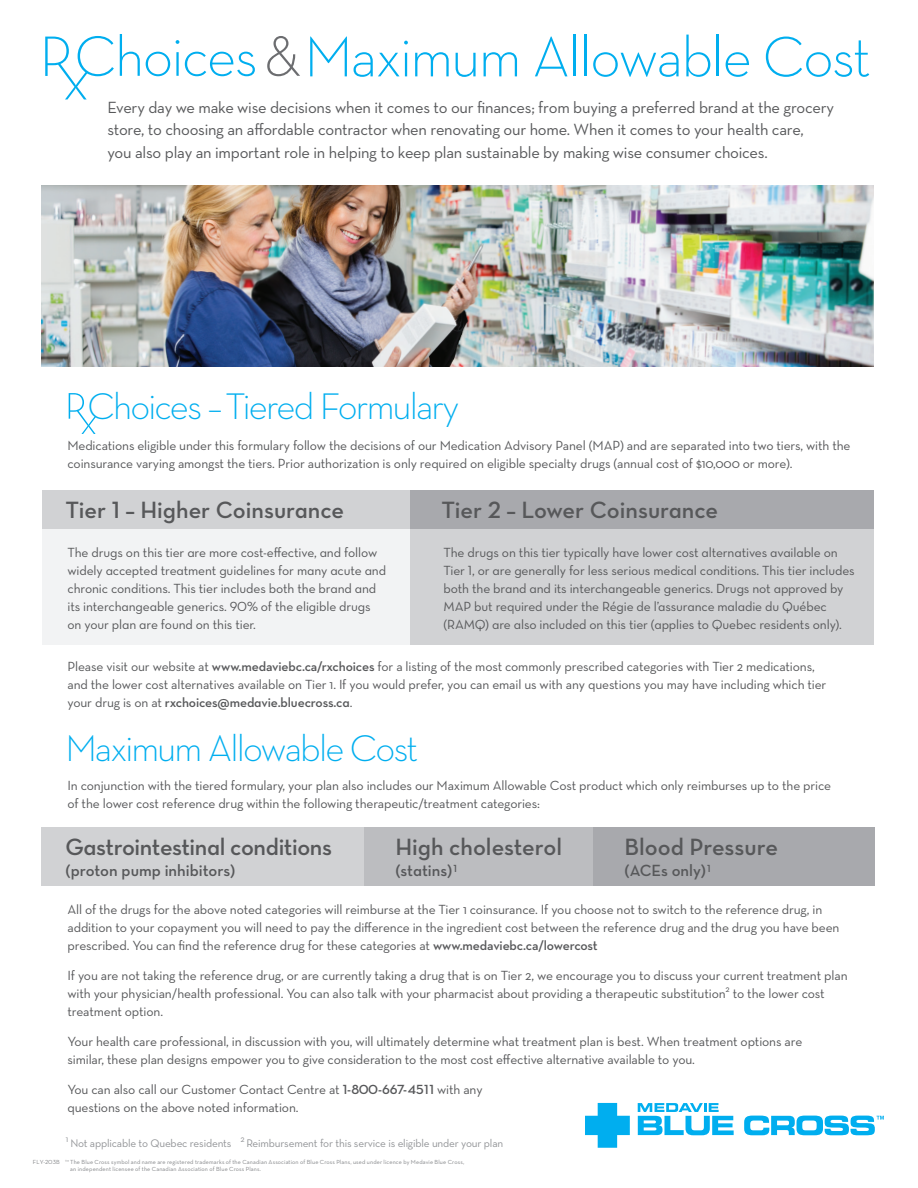
<style>
.page{position:relative;width:918px;height:1188px;background:#fff}
.page>*{position:absolute;margin:0;border:0;box-sizing:border-box;transform-origin:0 0}
.t1{font:300 57.9px "Neutra Text";letter-spacing:-.03em;color:#00aeef}
.t2{font:300 37.65px "Neutra Text";letter-spacing:-.05em;color:#00aeef}
.t3{font:24px "Neutra Text Demi Alt";letter-spacing:-.005em;color:#57585a}
.t4{font:16.5px/22.5px "Neutra Text";letter-spacing:-.015em;color:#57585a}
.t5{font:16.5px "Neutra Text Demi Alt";color:#57585a}
.t6{font:13.5px/18px "Neutra Text";letter-spacing:-.01em;color:#57585a}
.t7{font:13.5px/18px "Neutra Text Book Alt";letter-spacing:-.01em;color:#57585a}
.t8{font:13.5px "Neutra Text Demi Alt";letter-spacing:-.01em;color:#57585a}
.t9{font:11.25px "Neutra Text";letter-spacing:-.015em;color:#939598}
.t10{font:6px/7.2px "Neutra Text";letter-spacing:.025em;color:#808285}
.s1{color:#6c6d70}
.s2{font-weight:600}
.s3{font-family:"Neutra Text"}
.s4{font-family:"Neutra Text Demi Alt"}
.s5{font-family:"Neutra Text Book Alt"}
</style>
<div class="page">
<div style="left:42px;top:490px;width:417px;height:155px;background:#f2f3f4"></div>
<div style="left:411px;top:490px;width:463px;height:155px;background:#d1d2d4"></div>
<div style="left:42px;top:490px;width:417px;height:39px;background:#d1d2d4"></div>
<div style="left:411px;top:490px;width:463px;height:39px;background:#a8a9ad"></div>
<svg style="left:69px;top:393px;width:27px;height:41px"></svg>
<div style="left:41px;top:827px;width:331px;height:59px;background:#d1d2d4"></div>
<div style="left:365px;top:827px;width:463px;height:59px;background:#bcbdc0"></div>
<div style="left:594px;top:827px;width:281px;height:59px;background:#a8a9ad"></div>
<svg style="left:45px;top:37px;width:43px;height:62px"></svg>
<img style="left:41px;top:185px;width:833px;height:182px">
<svg style="left:585px;top:1103px;width:45px;height:45px"></svg>
<svg style="left:744px;top:1116px;width:140px;height:19px"></svg>
<svg style="left:638px;top:1103px;width:96px;height:32px"></svg>
<h1 class="t1" style="left:74px;top:21px;width:798px">Choices <span class="s1">&amp;</span>Maximum Allowable Cost</h1>
<p class="t4" style="left:107px;top:96px;width:728px">Every day we make wise decisions when it comes to our finances; from buying a preferred brand at the grocery store, to choosing an affordable contractor when renovating our home. When it comes to your health care,<br>you also play an important role in helping to keep plan sustainable by making wise consumer choices.</p>
<h2 class="t2" style="left:88px;top:383px;width:373px">Choices –Tiered Formulary</h2>
<p class="t6" style="left:68px;top:436px;width:785px">Medications eligible under this formulary follow the decisions of our Medication Advisory Panel (MAP) and are separated into two tiers, with the coinsurance varying amongst the tiers. Prior authorization is only required on eligible specialty drugs (annual cost of $10,000 or more).</p>
<h3 class="t3" style="left:66px;top:495px;width:280px">Tier 1 – Higher Coinsurance</h3>
<h3 class="t3" style="left:442px;top:495px;width:278px">Tier 2 – Lower Coinsurance</h3>
<p class="t7" style="left:68px;top:543px;width:320px">The drugs on this tier are more cost-effective, and follow widely accepted treatment guidelines for many acute and chronic conditions. This tier includes both the brand and its interchangeable generics. 90% of the eligible drugs on your plan are found on this tier.</p>
<p class="t7" style="left:444px;top:543px;width:413px">The drugs on this tier typically have lower cost alternatives available on Tier 1, or are generally for less serious medical conditions. This tier includes both the brand and its interchangeable generics. Drugs not approved by MAP but required under the Régie de l’assurance maladie du Québec (RAMQ) are also included on this tier (applies to Quebec residents only).</p>
<p class="t6" style="left:67px;top:657px;width:760px">Please visit our website at <span class="s2">www.medaviebc.ca/rxchoices</span> for a listing of the most commonly prescribed categories with Tier 2 medications, and the lower cost alternatives available on Tier 1. If you would prefer, you can email us with any questions you may have including which tier</p>
<p class="t8" style="left:67px;top:694px;width:286px"><span class="s3">your drug is on at</span> rxchoices@medavie.bluecross.ca<span class="s3">.</span></p>
<h2 class="t2" style="left:66px;top:725px;width:354px">Maximum Allowable Cost</h2>
<p class="t6" style="left:68px;top:776px;width:765px">In conjunction with the tiered formulary, your plan also includes our Maximum Allowable Cost product which only reimburses up to the price of the lower cost reference drug within the following therapeutic/treatment categories:</p>
<h3 class="t3" style="left:66px;top:832px;width:268px">Gastrointestinal conditions</h3>
<p class="t5" style="left:66px;top:860px;width:171px">(proton pump inhibitors)</p>
<h3 class="t3" style="left:396px;top:832px;width:168px">High cholesterol</h3>
<p class="t5" style="left:396px;top:860px;width:63px">(statins)<sup>1</sup></p>
<h3 class="t3" style="left:625px;top:832px;width:155px">Blood Pressure</h3>
<p class="t5" style="left:625px;top:860px;width:88px">(ACEs only)<sup>1</sup></p>
<p class="t6" style="left:68px;top:900px;width:774px">All of the drugs for the above noted categories will reimburse at the Tier 1 coinsurance. If you choose not to switch to the reference drug, in addition to your copayment you will need to pay the difference in the ingredient cost between the reference drug and the drug you have been prescribed. You can find the reference drug for these categories at <span class="s2">www.medaviebc.ca/lowercost</span></p>
<p class="t6" style="left:67px;top:966px;width:782px">If you are not taking the reference drug, or are currently taking a drug that is on Tier 2, we encourage you to discuss your current treatment plan with your physician/health professional. You can also talk with your pharmacist about providing a therapeutic substitution<sup>2</sup> to the lower cost treatment option.</p>
<p class="t6" style="left:67px;top:1032px;width:736px">Your health care professional, in discussion with you, will ultimately determine what treatment plan is best. When treatment options are similar, these plan designs empower you to give consideration to the most cost effective alternative available to you.</p>
<p class="t6" style="left:67px;top:1080px;width:417px">You can also call our Customer Contact Centre at <span class="s4">1-800-667-4511</span> with any questions on the above noted information.</p>
<p class="t9" style="left:66px;top:1136px;width:439px"><sup>1</sup> Not applicable to Quebec residents <sup>2</sup> Reimbursement for this service is eligible under your plan</p>
<p class="t10" style="left:70px;top:1158px;width:396px;text-indent:-37px"><span class="s5">FLY-203B</span> <sup>TM</sup> The Blue Cross symbol and name are registered trademarks of the Canadian Association of Blue Cross Plans, used under licence by Medavie Blue Cross, an independent licensee of the Canadian Association of Blue Cross Plans.</p>
</div>
